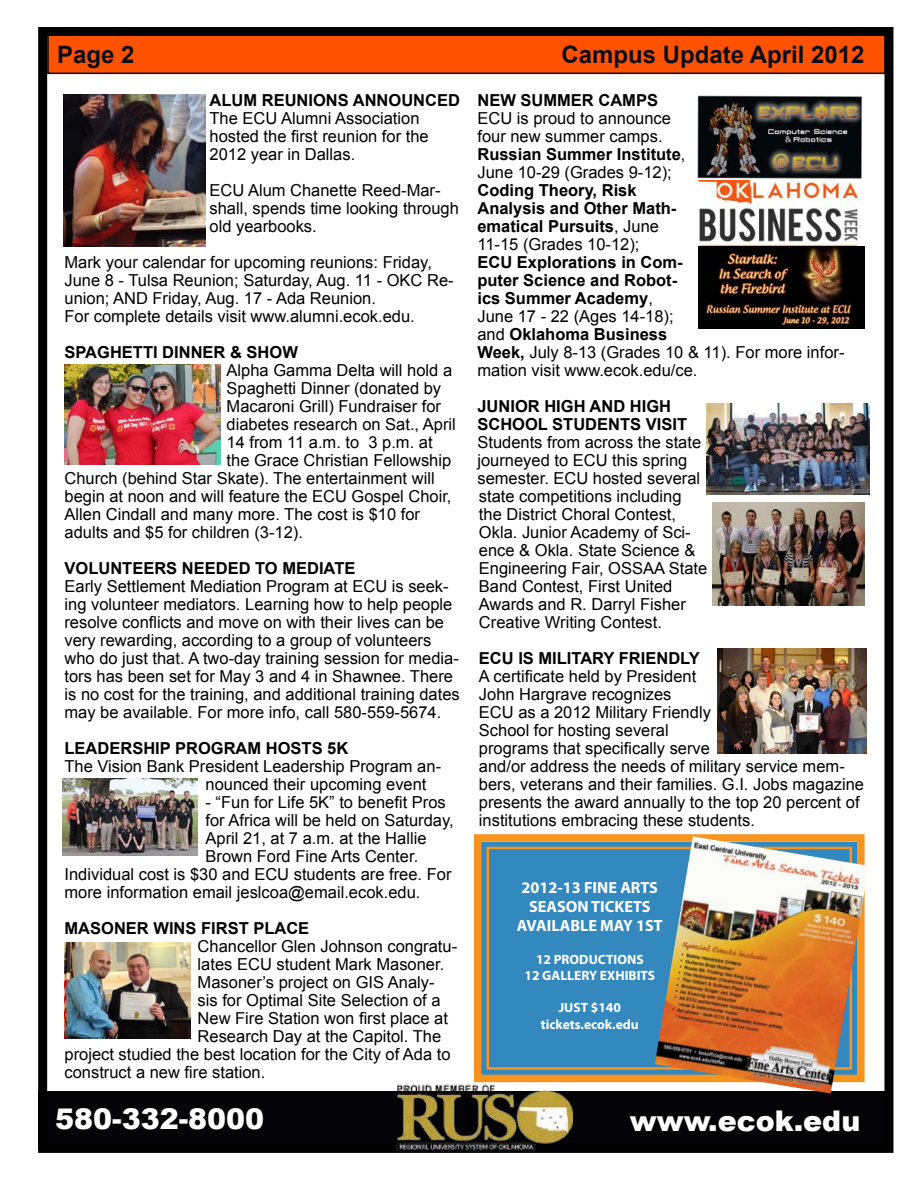
<style>
.page{position:relative;width:918px;height:1188px;background:#fff}
.page>*{position:absolute;margin:0;border:0;box-sizing:border-box;transform-origin:0 0}
.t1{font:900 28.5px "Arial";color:#fff}
.t2{font:700 24px "Arial";color:#0b0e18}
.t3{font:16.5px/18px "Arial";color:#000}
.t4{font:700 16.5px/18px "Arial";color:#000}
.t5{font:700 16.2px/19.5px "Myriad Pro";color:#fff;text-align:center}
.t6{font:700 13.5px/16.2px "Myriad Pro";color:#fff;text-align:center}
.s1{font-weight:700}
.s2{font-weight:400}
</style>
<div class="page">
<div style="left:48px;top:35px;width:837px;height:38px;background:#fe5200"></div>
<div style="left:47px;top:34px;width:839px;height:40px;border:2px solid #000"></div>
<div style="left:38px;top:1092px;width:848px;height:58px;background:#040407"></div>
<div style="left:38px;top:27px;width:855px;height:1126px;border:9px solid #000"></div>
<img style="left:396px;top:1082px;width:177px;height:68px">
<img style="left:63px;top:94px;width:142px;height:152px">
<img style="left:713px;top:502px;width:152px;height:103px">
<img style="left:707px;top:404px;width:162px;height:90px">
<img style="left:64px;top:364px;width:156px;height:101px">
<img style="left:698px;top:180px;width:161px;height:66px">
<img style="left:697px;top:95px;width:165px;height:84px">
<img style="left:718px;top:649px;width:149px;height:104px">
<img style="left:63px;top:779px;width:135px;height:76px">
<img style="left:64px;top:942px;width:127px;height:96px">
<svg style="left:470px;top:834px;width:395px;height:252px;background:#508eaf"></svg>
<div style="left:486px;top:847px;width:366px;height:223px;border:3px solid #f7941e"></div>
<img style="left:655px;top:836px;width:214px;height:257px">
<img style="left:698px;top:246px;width:166px;height:82px">
<h2 class="t2" style="left:57px;top:38px;width:79px">Page 2</h2>
<h2 class="t2" style="left:561px;top:38px;width:305px">Campus Update April 2012</h2>
<p class="t4" style="left:210px;top:92px;width:252px">ALUM REUNIONS ANNOUNCED</p>
<p class="t3" style="left:210px;top:110px;width:221px">The ECU Alumni Association hosted the first reunion for the<br>2012 year in Dallas.</p>
<p class="t3" style="left:210px;top:182px;width:251px">ECU Alum Chanette Reed-Mar&shy;shall, spends time looking through old yearbooks.</p>
<p class="t3" style="left:65px;top:254px;width:391px">Mark your calendar for upcoming reunions: Friday, June 8 - Tulsa Reunion; Saturday, Aug. 11 - OKC Re&shy;union; AND Friday, Aug. 17 - Ada Reunion.<br>For complete details visit www.alumni.ecok.edu.</p>
<p class="t4" style="left:65px;top:344px;width:235px">SPAGHETTI DINNER &amp; SHOW</p>
<p class="t3" style="left:227px;top:362px;width:227px">Alpha Gamma Delta will hold a</p>
<p class="t3" style="left:227px;top:380px;width:216px">Spaghetti Dinner (donated by</p>
<p class="t3" style="left:227px;top:398px;width:216px">Macaroni Grill) Fundraiser for</p>
<p class="t3" style="left:227px;top:416px;width:231px">diabetes research on Sat., April</p>
<p class="t3" style="left:227px;top:434px;width:208px">14 from 11 a.m. to 3 p.m. at</p>
<p class="t3" style="left:227px;top:452px;width:226px">the Grace Christian Fellowship</p>
<p class="t3" style="left:65px;top:470px;width:372px">Church (behind Star Skate). The entertainment will</p>
<p class="t3" style="left:65px;top:488px;width:389px">begin at noon and will feature the ECU Gospel Choir,</p>
<p class="t3" style="left:65px;top:506px;width:357px">Allen Cindall and many more. The cost is $10 for</p>
<p class="t3" style="left:65px;top:524px;width:240px">adults and $5 for children (3-12).</p>
<p class="t4" style="left:65px;top:560px;width:292px">VOLUNTEERS NEEDED TO MEDIATE</p>
<p class="t3" style="left:65px;top:578px;width:397px">Early Settlement Mediation Program at ECU is seek&shy;ing volunteer mediators. Learning how to help people resolve conflicts and move on with their lives can be very rewarding, according to a group of volunteers who do just that. A two-day training session for media&shy;tors has been set for May 3 and 4 in Shawnee. There is no cost for the training, and additional training dates may be available. For more info, call 580-559-5674.</p>
<p class="t4" style="left:65px;top:740px;width:285px">LEADERSHIP PROGRAM HOSTS 5K</p>
<p class="t3" style="left:206px;top:758px;width:237px;text-indent:-141px">The Vision Bank President Leadership Program an&shy;nounced their upcoming event</p>
<p class="t3" style="left:206px;top:794px;width:242px">- “Fun for Life 5K” to benefit Pros</p>
<p class="t3" style="left:206px;top:812px;width:250px">for Africa will be held on Saturday,</p>
<p class="t3" style="left:206px;top:830px;width:223px">April 21, at 7 a.m. at the Hallie</p>
<p class="t3" style="left:206px;top:848px;width:214px">Brown Ford Fine Arts Center.</p>
<p class="t3" style="left:65px;top:866px;width:389px">Individual cost is $30 and ECU students are free. For</p>
<p class="t3" style="left:65px;top:884px;width:358px">more information email jeslcoa@email.ecok.edu.</p>
<p class="t4" style="left:65px;top:920px;width:246px">MASONER WINS FIRST PLACE</p>
<p class="t3" style="left:198px;top:938px;width:261px">Chancellor Glen Johnson congratu-</p>
<p class="t3" style="left:198px;top:956px;width:248px">lates ECU student Mark Masoner.</p>
<p class="t3" style="left:198px;top:974px;width:238px">Masoner’s project on GIS Analy-</p>
<p class="t3" style="left:198px;top:992px;width:245px">sis for Optimal Site Selection of a</p>
<p class="t3" style="left:198px;top:1010px;width:252px">New Fire Station won first place at</p>
<p class="t3" style="left:198px;top:1028px;width:245px">Research Day at the Capitol. The</p>
<p class="t3" style="left:65px;top:1046px;width:388px">project studied the best location for the City of Ada to</p>
<p class="t3" style="left:65px;top:1064px;width:202px">construct a new fire station.</p>
<p class="t4" style="left:477px;top:92px;width:182px">NEW SUMMER CAMPS</p>
<p class="t3" style="left:477px;top:109px;width:210px">ECU is proud to announce four new summer camps.<br><span class="s1">Russian Summer Institute</span>,<br>June 10-29 (Grades 9-12);</p>
<p class="t4" style="left:477px;top:182px;width:200px">Coding Theory, Risk<br>Analysis and Other Math&shy;ematical Pursuits<span class="s2">, June<br>11-15 (Grades 10-12);</span></p>
<p class="t3" style="left:477px;top:253px;width:369px"><span class="s1">ECU Explorations in Com-<br>puter Science and Robot-<br>ics Summer Academy</span>,<br>June 17 - 22 (Ages 14-18);<br>and <span class="s1">Oklahoma Business<br>Week,</span> July 8-13 (Grades 10 &amp; 11). For more infor&shy;mation visit www.ecok.edu/ce.</p>
<p class="t4" style="left:477px;top:398px;width:211px">JUNIOR HIGH AND HIGH<br>SCHOOL STUDENTS VISIT</p>
<p class="t3" style="left:477px;top:433px;width:231px">Students from across the state journeyed to ECU this spring semester. ECU hosted several state competitions including<br>the District Choral Contest,<br>Okla. Junior Academy of Sci&shy;ence &amp; Okla. State Science &amp;<br>Engineering Fair, OSSAA State<br>Band Contest, First United<br>Awards and R. Darryl Fisher<br>Creative Writing Contest.</p>
<p class="t4" style="left:479px;top:650px;width:222px">ECU IS MILITARY FRIENDLY</p>
<p class="t3" style="left:479px;top:668px;width:387px">A certificate held by President<br>John Hargrave recognizes<br>ECU as a 2012 Military Friendly<br>School for hosting several<br>programs that specifically serve<br>and/or address the needs of military service mem&shy;bers, veterans and their families. G.I. Jobs magazine presents the award annually to the top 20 percent of institutions embracing these students.</p>
<p class="t5" style="left:517px;top:877px;width:147px">2012-13 FINE ARTS<br>SEASON TICKETS<br>AVAILABLE MAY 1ST</p>
<p class="t6" style="left:525px;top:951px;width:132px">12 PRODUCTIONS<br>12 GALLERY EXHIBITS</p>
<p class="t6" style="left:541px;top:999px;width:99px">JUST $140 tickets.ecok.edu</p>
<h1 class="t1" style="left:55px;top:1098px;width:211px">580-332-8000</h1>
<h1 class="t1" style="left:630px;top:1100px;width:232px">www.ecok.edu</h1>
</div>
